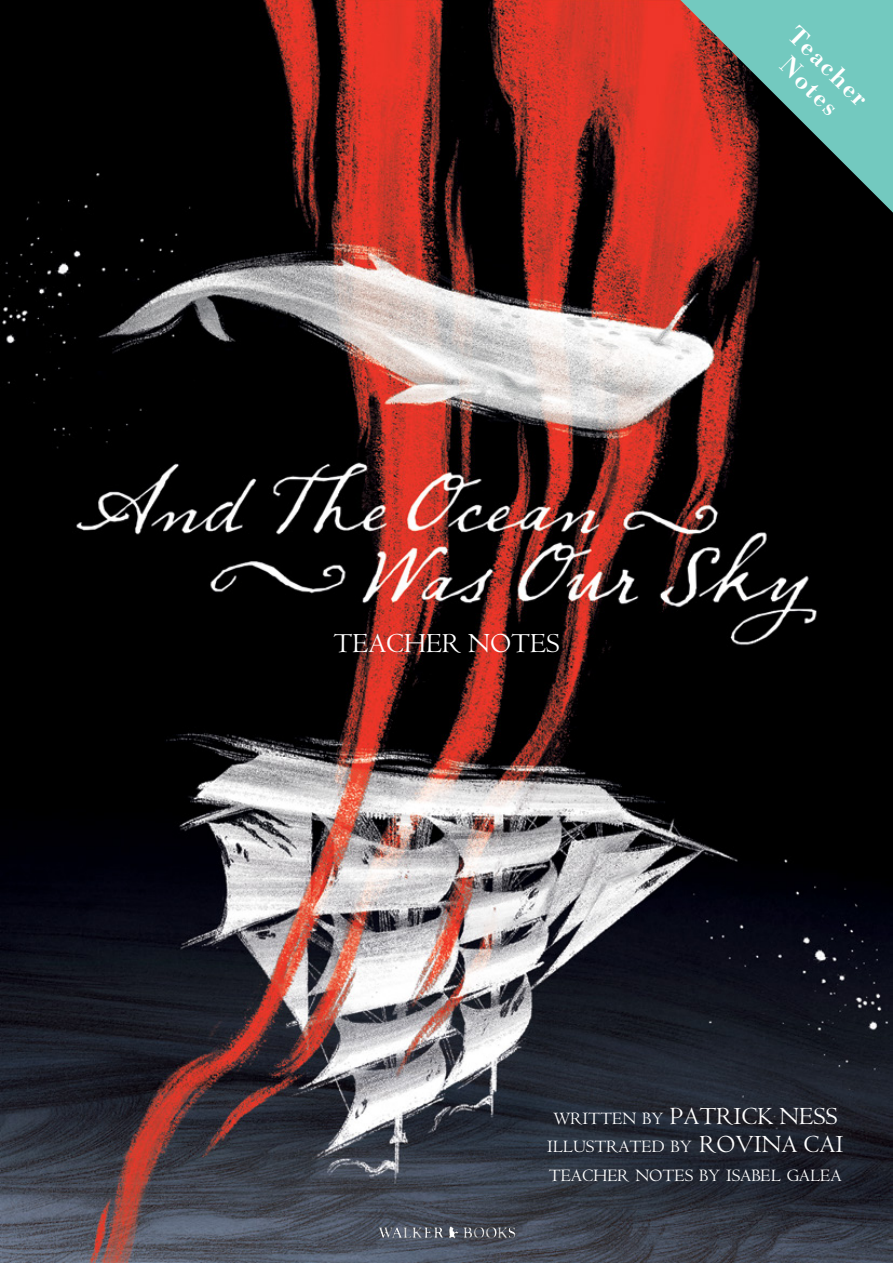
<style>
.page{position:relative;width:893px;height:1263px;background:#fff}
.page>*{position:absolute;margin:0;border:0;box-sizing:border-box;transform-origin:0 0}
.t1{font:28.5px "Centaur";color:#fff}
.t2{font:600 27px/27px "Bodoni Antiqua T";color:#fff;text-align:center}
.t3{font:25.5px "Centaur";color:#fff}
.t4{font:18px/28.8px "Centaur";color:#fff}
.s1{font-size:18px}
.s2{font-size:25.5px}
</style>
<div class="page">
<img style="left:0;top:0;width:893px;height:1263px">
<svg style="left:680px;top:0;width:213px;height:213px;background:#6f726a"></svg>
<img style="left:369px;top:1222px;width:155px;height:21px">
<h1 class="t1" style="left:333px;top:628px;width:228px">TEACHER NOTES</h1>
<h2 class="t2" style="left:802px;top:21px;width:103px;rotate:45deg">Teacher<br>Notes</h2>
<h3 class="t3" style="left:553px;top:1102px;width:286px"><span class="s1">WRITTEN BY</span> PATRICK NESS</h3>
<p class="t4" style="left:547px;top:1132px;width:297px">ILLUSTRATED BY <span class="s2">ROVINA CAI<br></span>TEACHER NOTES BY ISABEL GALEA</p>
</div>
